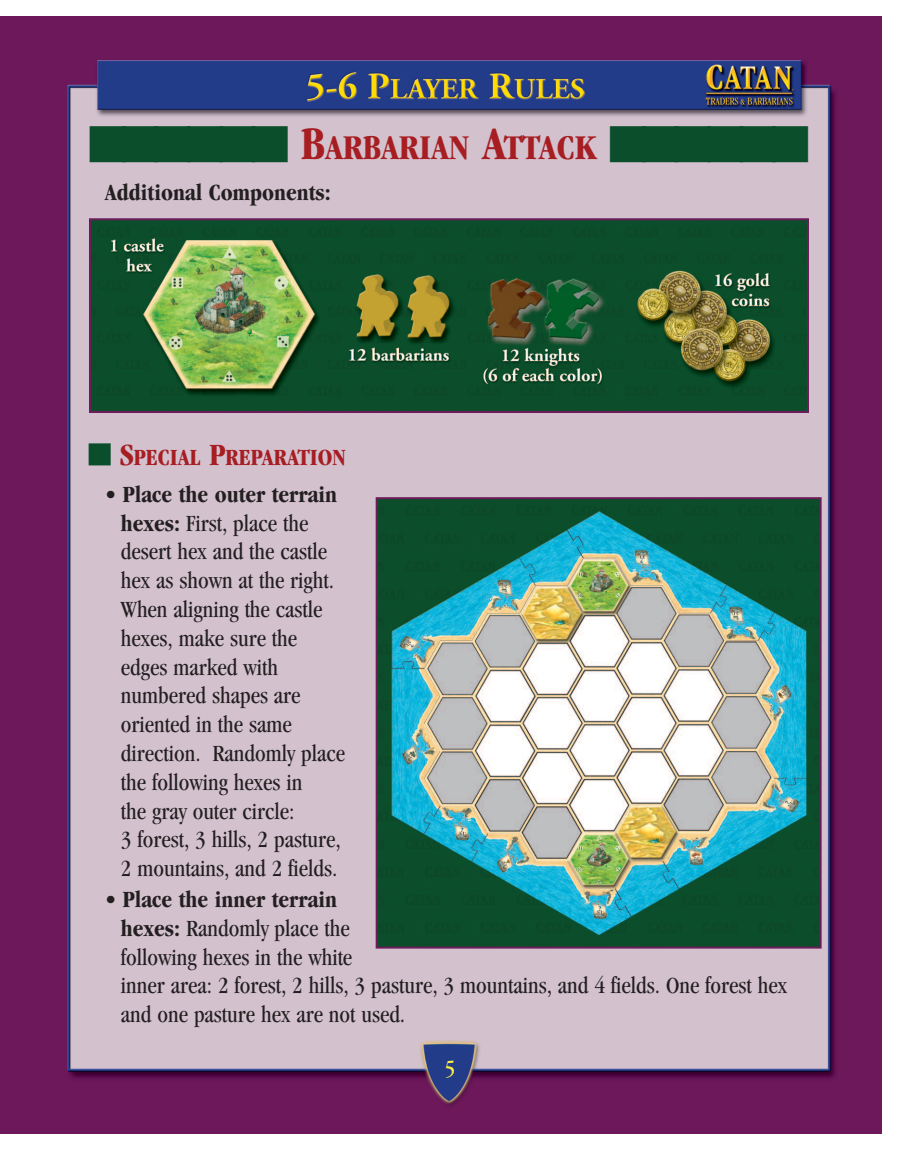
<style>
.page{position:relative;width:898px;height:1150px;background:#fff}
.page>*{position:absolute;margin:0;border:0;box-sizing:border-box;transform-origin:0 0}
.t1{font:700 condensed 36px "Garamond";color:#a61e22}
.t2{font:condensed 24px/28.8px "Garamond";color:#231f20}
.t3{font:700 condensed 24px "Garamond";color:#231f20}
.t4{font:700 condensed 24px "Garamond";color:#a61e22}
.t5{font:condensed 24px "Garamond";color:#fff33c}
.s1{font-size:48px}
.s2{font-size:32px}
.s3{font-weight:700}
</style>
<div class="page">
<img style="left:17px;top:17px;width:864px;height:1116px">
<div style="left:0;top:17px;width:17px;height:1116px;background:#6c185a"></div>
<img style="left:92px;top:221px;width:714px;height:189px">
<div style="left:89px;top:218px;width:720px;height:195px;border:2px solid #6b1c59"></div>
<img style="left:379px;top:500px;width:440px;height:446px">
<div style="left:376px;top:497px;width:446px;height:452px;border:2px solid #6b1c59"></div>
<div style="left:90px;top:126px;width:198px;height:36px;background:#d3c1ce"></div>
<div style="left:610px;top:126px;width:198px;height:36px;background:#d3c1ce"></div>
<svg style="left:89px;top:443px;width:22px;height:22px"></svg>
<h1 class="t1" style="left:301px;top:133px;width:297px"><span class="s1">B</span>ARBARIAN <span class="s1">A</span>TTACK</h1>
<p class="t3" style="left:105px;top:183px;width:227px">Additional Components:</p>
<p class="t4" style="left:120px;top:448px;width:228px"><span class="s2">S</span>PECIAL <span class="s2">P</span>REPARATION</p>
<p class="t2" style="left:121px;top:481px;width:226px;text-indent:-16px">• <span class="s3">Place the outer terrain hexes:</span> First, place the desert hex and the castle hex as shown at the right.<br>When aligning the castle hexes, make sure the edges marked with numbered shapes are oriented in the same direction. Randomly place the following hexes in<br>the gray outer circle:<br>3 forest, 3 hills, 2 pasture,<br>2 mountains, and 2 fields.</p>
<p class="t2" style="left:121px;top:887px;width:668px;text-indent:-16px">• <span class="s3">Place the inner terrain<br>hexes:</span> Randomly place the<br>following hexes in the white<br>inner area: 2 forest, 2 hills, 3 pasture, 3 mountains, and 4 fields. One forest hex and one pasture hex are not used.</p>
<p class="t5" style="left:445px;top:1059px;width:12px">5</p>
</div>
